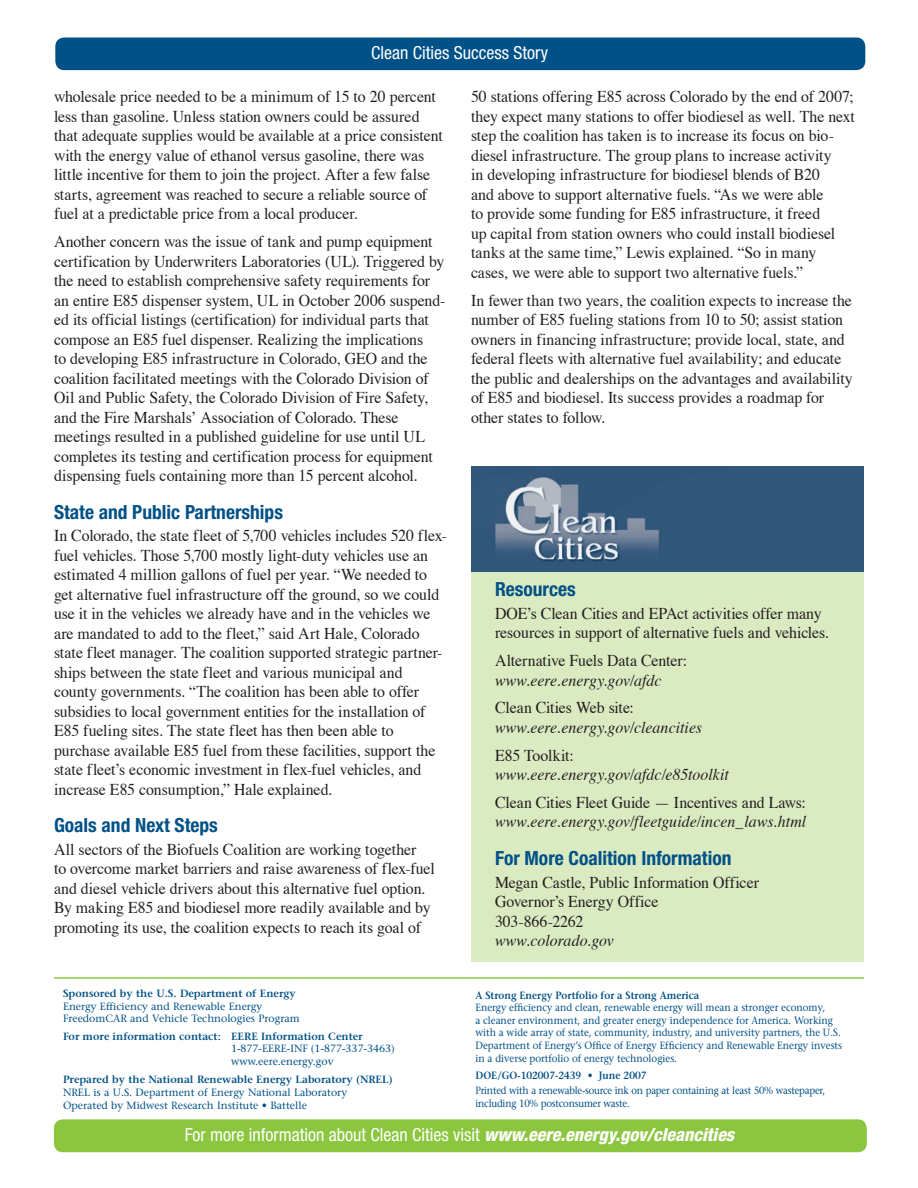
<style>
.page{position:relative;width:918px;height:1188px;background:#fff}
.page>*{position:absolute;margin:0;border:0;box-sizing:border-box;transform-origin:0 0}
.subhd_1{font:700 condensed 19.5px "Helvetica Neue LT Std";color:#005187}
.t1{font:condensed 18px "Helvetica Neue LT Std";color:#fff}
.body_text{font:16.5px/19.5px "Times";letter-spacing:-.005em;color:#231f20;scale:.96 1}
.body_text-2{font:italic 16.5px/19.5px "Times";color:#231f20;scale:.96 1}
.Captions{font:10.5px/12.6px "Stone Serif";color:#005187;scale:.92 1}
.Captions-2{font:10.5px/12.6px "Stone Serif";color:#005187}
.Captions-3{font:10.5px/12.6px "Stone Serif";letter-spacing:-.02em;color:#005187;scale:.9 1}
.Captions-4{font:600 10.5px "Stone Serif";color:#005187;scale:.92 1}
.s1{font-weight:600}
.s2{font-style:italic}
.s3{font-style:normal}
.s4{font-weight:800;font-style:italic}
</style>
<div class="page">
<div style="left:55px;top:37px;width:810px;height:33px;background:#005187;border-radius:9px"></div>
<div style="left:54px;top:1119px;width:813px;height:33px;background:#8bc63e;border-radius:9px"></div>
<hr style="left:54px;top:977px;width:810px;height:2px;background:#8bc63e">
<div style="left:471px;top:572px;width:393px;height:390px;background:#daeac1"></div>
<img style="left:471px;top:466px;width:393px;height:106px">
<p class="t1" style="left:371px;top:43px;width:178px">Clean Cities Success Story</p>
<p class="body_text" style="left:54px;top:86px;width:407px">wholesale price needed to be a minimum of 15 to 20 percent less than gasoline. Unless station owners could be assured that adequate supplies would be available at a price consistent with the energy value of ethanol versus gasoline, there was little incentive for them to join the project. After a few false starts, agreement was reached to secure a reliable source of fuel at a predictable price from a local producer.</p>
<p class="body_text" style="left:54px;top:230px;width:409px">Another concern was the issue of tank and pump equipment certification by Underwriters Laboratories (UL). Triggered by the need to establish comprehensive safety requirements for an entire E85 dispenser system, UL in October 2006 suspend&shy;ed its official listings (certification) for individual parts that compose an E85 fuel dispenser. Realizing the implications<br>to developing E85 infrastructure in Colorado, GEO and the coalition facilitated meetings with the Colorado Division of Oil and Public Safety, the Colorado Division of Fire Safety, and the Fire Marshals’ Association of Colorado. These meetings resulted in a published guideline for use until UL completes its testing and certification process for equipment dispensing fuels containing more than 15 percent alcohol.</p>
<p class="subhd_1" style="left:54px;top:500px;width:231px">State and Public Partnerships</p>
<p class="body_text" style="left:54px;top:525px;width:411px">In Colorado, the state fleet of 5,700 vehicles includes 520 flex&shy;fuel vehicles. Those 5,700 mostly light-duty vehicles use an estimated 4 million gallons of fuel per year. “We needed to get alternative fuel infrastructure off the ground, so we could use it in the vehicles we already have and in the vehicles we are mandated to add to the fleet,” said Art Hale, Colorado state fleet manager. The coalition supported strategic partner&shy;ships between the state fleet and various municipal and county governments. “The coalition has been able to offer subsidies to local government entities for the installation of E85 fueling sites. The state fleet has then been able to purchase available E85 fuel from these facilities, support the state fleet’s economic investment in flex-fuel vehicles, and increase E85 consumption,” Hale explained.</p>
<p class="subhd_1" style="left:54px;top:814px;width:165px">Goals and Next Steps</p>
<p class="body_text" style="left:54px;top:838px;width:398px">All sectors of the Biofuels Coalition are working together<br>to overcome market barriers and raise awareness of flex-fuel and diesel vehicle drivers about this alternative fuel option.<br>By making E85 and biodiesel more readily available and by promoting its use, the coalition expects to reach its goal of</p>
<p class="Captions-2" style="left:63px;top:987px;width:238px"><span class="s1">Sponsored by the U.S. Department of Energy<br></span>Energy Efficiency and Renewable Energy<br>FreedomCAR and Vehicle Technologies Program</p>
<p class="Captions-2" style="left:231px;top:1030px;width:166px;text-indent:-168px"><span class="s1">For more information contact: EERE Information Center<br></span>1-877-EERE-INF (1-877-337-3463) www.eere.energy.gov</p>
<p class="Captions-2" style="left:63px;top:1073px;width:331px"><span class="s1">Prepared by the National Renewable Energy Laboratory (NREL)<br></span>NREL is a U.S. Department of Energy National Laboratory<br>Operated by Midwest Research Institute • Battelle</p>
<p class="body_text" style="left:471px;top:86px;width:402px">50 stations offering E85 across Colorado by the end of 2007; they expect many stations to offer biodiesel as well. The next step the coalition has taken is to increase its focus on bio&shy;diesel infrastructure. The group plans to increase activity<br>in developing infrastructure for biodiesel blends of B20<br>and above to support alternative fuels. “As we were able<br>to provide some funding for E85 infrastructure, it freed<br>up capital from station owners who could install biodiesel tanks at the same time,” Lewis explained. “So in many cases, we were able to support two alternative fuels.”</p>
<p class="body_text" style="left:471px;top:289px;width:399px">In fewer than two years, the coalition expects to increase the number of E85 fueling stations from 10 to 50; assist station owners in financing infrastructure; provide local, state, and federal fleets with alternative fuel availability; and educate the public and dealerships on the advantages and availability of E85 and biodiesel. Its success provides a roadmap for other states to follow.</p>
<p class="subhd_1" style="left:495px;top:578px;width:82px">Resources</p>
<p class="body_text" style="left:495px;top:602px;width:350px">DOE’s Clean Cities and EPAct activities offer many resources in support of alternative fuels and vehicles.</p>
<p class="body_text" style="left:495px;top:649px;width:202px">Alternative Fuels Data Center: <span class="s2">www.eere.energy.gov/afdc</span></p>
<p class="body_text-2" style="left:495px;top:697px;width:217px"><span class="s3">Clean Cities Web site: </span>www.eere.energy.gov/cleancities</p>
<p class="body_text-2" style="left:495px;top:744px;width:245px"><span class="s3">E85 Toolkit: </span>www.eere.energy.gov/afdc/e85toolkit</p>
<p class="body_text-2" style="left:495px;top:791px;width:326px"><span class="s3">Clean Cities Fleet Guide — Incentives and Laws: </span>www.eere.energy.gov/fleetguide/incen_laws.html</p>
<p class="subhd_1" style="left:495px;top:846px;width:238px">For More Coalition Information</p>
<p class="body_text" style="left:495px;top:871px;width:276px">Megan Castle, Public Information Officer<br>Governor’s Energy Office<br>303-866-2262<br><span class="s2">www.colorado.gov</span></p>
<p class="Captions" style="left:476px;top:989px;width:400px"><span class="s1">A Strong Energy Portfolio for a Strong America<br></span>Energy efficiency and clean, renewable energy will mean a stronger economy,<br>a cleaner environment, and greater energy independence for America. Working with a wide array of state, community, industry, and university partners, the U.S.<br>Department of Energy’s Office of Energy Efficiency and Renewable Energy invests in a diverse portfolio of energy technologies.</p>
<p class="Captions-4" style="left:476px;top:1069px;width:187px">DOE/GO-102007-2439 • June 2007</p>
<p class="Captions-3" style="left:476px;top:1084px;width:390px">Printed with a renewable-source ink on paper containing at least 50% wastepaper, including 10% postconsumer waste.</p>
<p class="t1" style="left:185px;top:1124px;width:551px">For more information about Clean Cities visit <span class="s4">www.eere.energy.gov/cleancities</span></p>
</div>
